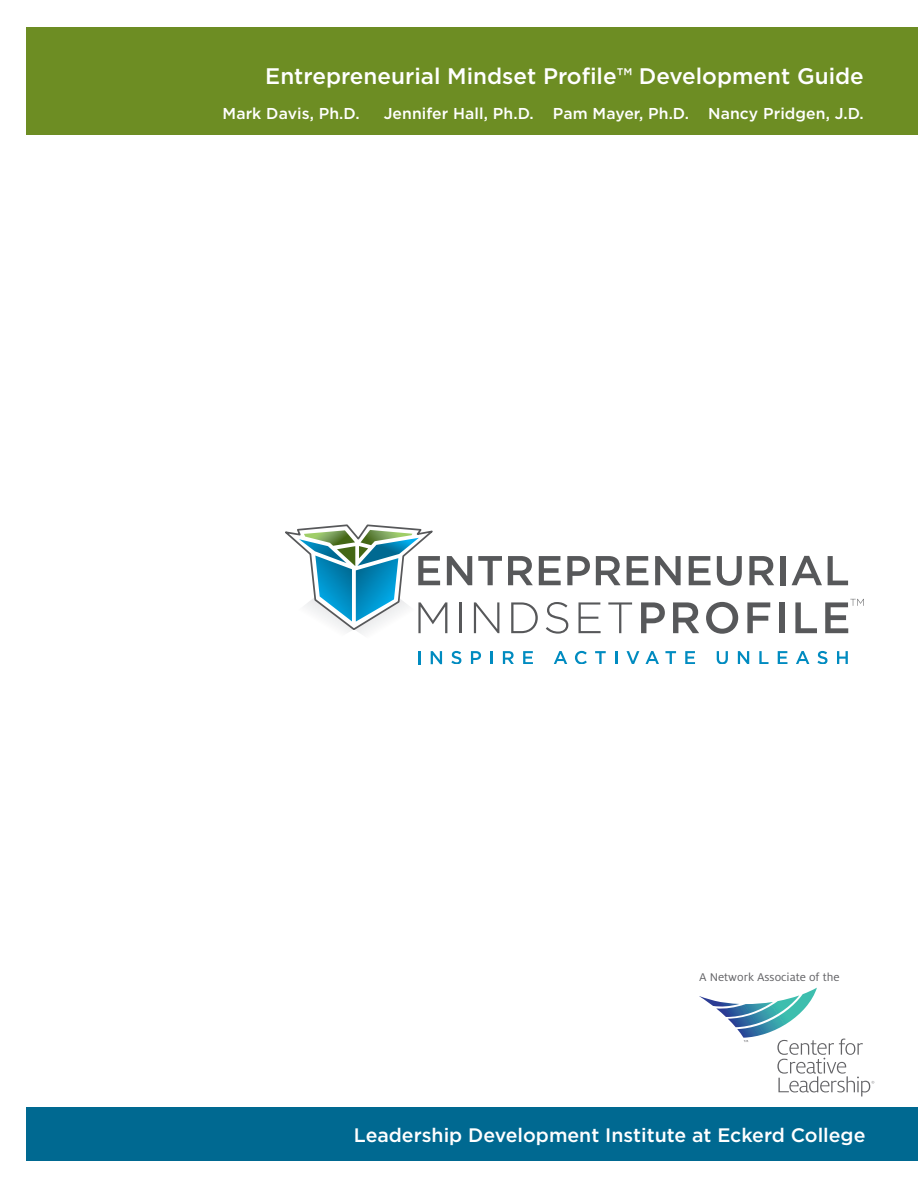
<style>
.page{position:relative;width:918px;height:1188px;background:#fff}
.page>*{position:absolute;margin:0;border:0;box-sizing:border-box;transform-origin:0 0}
.t1{font:500 22.5px "Gotham";color:#fff}
.t2{font:500 19.5px "Gotham";color:#fff}
.t3{font:500 15.75px "Gotham";letter-spacing:.005em;color:#fff}
.t4{font:12.45px "Milo Pro";color:#636366;scale:1.04 1}
</style>
<div class="page">
<div style="left:27px;top:27px;width:891px;height:108px;background:#6d8d23"></div>
<div style="left:27px;top:1107px;width:891px;height:54px;background:#006991"></div>
<svg style="left:418px;top:651px;width:2px;height:13px"></svg>
<svg style="left:431px;top:651px;width:11px;height:13px"></svg>
<svg style="left:451px;top:651px;width:10px;height:13px"></svg>
<svg style="left:471px;top:651px;width:10px;height:13px"></svg>
<svg style="left:490px;top:651px;width:3px;height:13px"></svg>
<svg style="left:503px;top:651px;width:11px;height:13px"></svg>
<svg style="left:523px;top:651px;width:10px;height:13px"></svg>
<svg style="left:554px;top:651px;width:13px;height:13px"></svg>
<svg style="left:575px;top:651px;width:12px;height:13px"></svg>
<svg style="left:595px;top:651px;width:11px;height:13px"></svg>
<svg style="left:615px;top:651px;width:2px;height:13px"></svg>
<svg style="left:627px;top:651px;width:12px;height:13px"></svg>
<svg style="left:645px;top:651px;width:14px;height:13px"></svg>
<svg style="left:665px;top:651px;width:11px;height:13px"></svg>
<svg style="left:685px;top:651px;width:10px;height:13px"></svg>
<svg style="left:717px;top:651px;width:11px;height:13px"></svg>
<svg style="left:738px;top:651px;width:11px;height:13px"></svg>
<svg style="left:759px;top:651px;width:10px;height:13px"></svg>
<svg style="left:778px;top:651px;width:9px;height:13px"></svg>
<svg style="left:796px;top:651px;width:13px;height:13px"></svg>
<svg style="left:817px;top:651px;width:11px;height:13px"></svg>
<svg style="left:837px;top:651px;width:11px;height:13px"></svg>
<svg style="left:508px;top:556px;width:25px;height:29px"></svg>
<svg style="left:539px;top:556px;width:22px;height:29px"></svg>
<svg style="left:567px;top:556px;width:23px;height:29px"></svg>
<svg style="left:596px;top:556px;width:25px;height:29px"></svg>
<svg style="left:627px;top:556px;width:21px;height:29px"></svg>
<svg style="left:655px;top:556px;width:26px;height:29px"></svg>
<svg style="left:689px;top:556px;width:22px;height:29px"></svg>
<svg style="left:717px;top:556px;width:25px;height:30px"></svg>
<svg style="left:749px;top:556px;width:25px;height:29px"></svg>
<div style="left:781px;top:556px;width:5px;height:29px;background:#57585a"></div>
<svg style="left:792px;top:556px;width:30px;height:29px"></svg>
<svg style="left:828px;top:556px;width:20px;height:29px"></svg>
<svg style="left:285px;top:524px;width:217px;height:110px"></svg>
<svg style="left:511px;top:602px;width:27px;height:31px"></svg>
<svg style="left:546px;top:602px;width:22px;height:32px"></svg>
<svg style="left:579px;top:602px;width:22px;height:31px"></svg>
<svg style="left:608px;top:602px;width:24px;height:31px"></svg>
<svg style="left:641px;top:602px;width:24px;height:31px"></svg>
<svg style="left:673px;top:602px;width:26px;height:31px"></svg>
<svg style="left:706px;top:602px;width:32px;height:32px"></svg>
<svg style="left:747px;top:602px;width:23px;height:31px"></svg>
<div style="left:779px;top:602px;width:6px;height:31px;background:#57585a"></div>
<svg style="left:795px;top:602px;width:22px;height:31px"></svg>
<svg style="left:825px;top:599px;width:39px;height:34px"></svg>
<svg style="left:699px;top:988px;width:175px;height:108px"></svg>
<p class="t1" style="left:265px;top:61px;width:600px">Entrepreneurial Mindset Profile™ Development Guide</p>
<p class="t3" style="left:223px;top:103px;width:138px">Mark Davis, Ph.D.</p>
<p class="t3" style="left:384px;top:103px;width:482px">Jennifer Hall, Ph.D. Pam Mayer, Ph.D. Nancy Pridgen, J.D.</p>
<p class="t4" style="left:699px;top:970px;width:137px">A Network Associate of the</p>
<p class="t2" style="left:354px;top:1122px;width:513px">Leadership Development Institute at Eckerd College</p>
</div>
